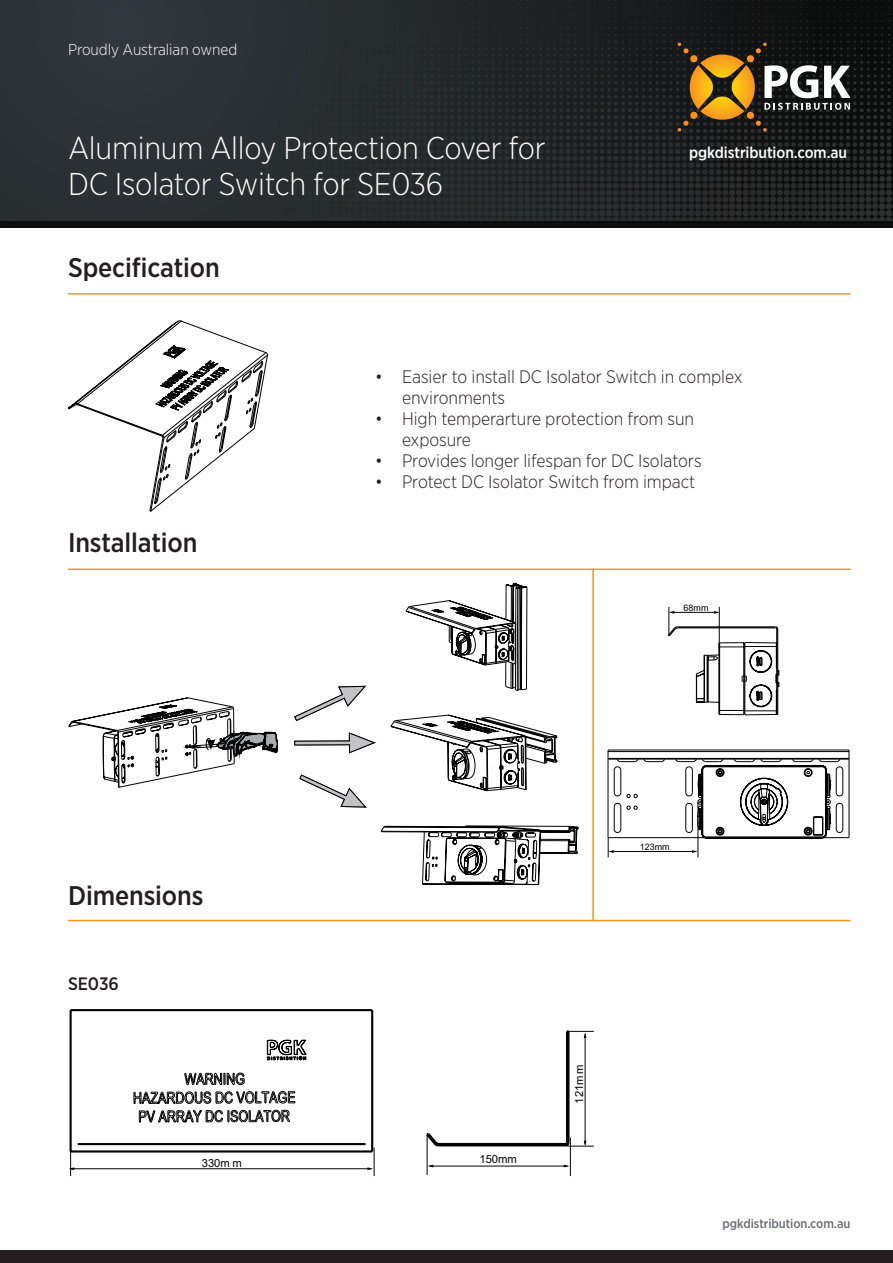
<style>
.page{position:relative;width:893px;height:1263px;background:#fff}
.page>*{position:absolute;margin:0;border:0;box-sizing:border-box;transform-origin:0 0}
.Heading_-_Product{font:300 31.5px "Gotham Narrow";letter-spacing:-.01em;color:#fff}
.Contact_-_Body_Copy{font:500 27px "Gotham Narrow";letter-spacing:-.005em;color:#231f20}
.t1{font:300 18px/21px "Gotham Narrow";letter-spacing:-.005em;color:#231f20}
.Contact_-_Body_Copy-2{font:500 18px "Gotham Narrow";letter-spacing:-.005em;color:#231f20}
.t2{font:300 15.75px "Gotham Narrow";letter-spacing:-.005em;color:#fff}
.Contact_-_Body_Copy-3{font:500 15.75px "Gotham Narrow";letter-spacing:-.005em;color:#fff}
.Contact_-_Body_Copy-4{font:500 12.75px "Gotham Narrow";letter-spacing:-.005em;color:#6c6d70}
.t3{font:11.25px "Arial";color:#030303}
.t4{font:9px "Arial";color:#030303}
</style>
<div class="page">
<div style="left:0;top:1250px;width:893px;height:13px;background:#231f20"></div>
<div style="left:0;top:0;width:893px;height:227px;background:linear-gradient(to right,#343a3f,#0d0e0e)"></div>
<svg style="left:602px;top:7px;width:14px;height:1px"></svg>
<svg style="left:561px;top:7px;width:14px;height:1px"></svg>
<svg style="left:527px;top:7px;width:14px;height:1px"></svg>
<svg style="left:452px;top:7px;width:14px;height:1px"></svg>
<svg style="left:418px;top:7px;width:14px;height:1px"></svg>
<svg style="left:343px;top:7px;width:14px;height:1px"></svg>
<svg style="left:875px;top:7px;width:14px;height:1px"></svg>
<svg style="left:841px;top:7px;width:14px;height:1px"></svg>
<svg style="left:766px;top:7px;width:14px;height:1px"></svg>
<svg style="left:691px;top:7px;width:14px;height:1px"></svg>
<svg style="left:657px;top:7px;width:14px;height:1px"></svg>
<svg style="left:316px;top:7px;width:14px;height:1px"></svg>
<svg style="left:241px;top:7px;width:14px;height:1px"></svg>
<svg style="left:207px;top:7px;width:14px;height:1px"></svg>
<div style="left:173px;top:14px;width:283px;height:207px;background:#292e30"></div>
<svg style="left:456px;top:14px;width:437px;height:207px;background:#272723"></svg>
<div style="left:0;top:221px;width:893px;height:6px;background:#0c0e0d"></div>
<hr style="left:68px;top:293px;width:782px;height:2px;background:#f7931d">
<hr style="left:68px;top:568px;width:782px;height:2px;background:#f7931d">
<hr style="left:68px;top:920px;width:782px;height:1px;background:#f7931d">
<svg style="left:68px;top:697px;width:163px;height:85px"></svg>
<svg style="left:114px;top:706px;width:164px;height:82px"></svg>
<svg style="left:294px;top:583px;width:284px;height:302px"></svg>
<hr style="left:849px;top:750px;width:1px;height:88px;background:#030303">
<svg style="left:608px;top:607px;width:241px;height:250px"></svg>
<hr style="left:592px;top:568px;width:2px;height:352px;background:#f7931d">
<hr style="left:570px;top:1138px;width:1px;height:38px;background:#030303">
<hr style="left:427px;top:1134px;width:1px;height:41px;background:#030303">
<hr style="left:430px;top:1166px;width:137px;height:1px;background:#030303">
<svg style="left:426px;top:1030px;width:168px;height:117px"></svg>
<hr style="left:70px;top:1010px;width:2px;height:141px;background:#030303">
<hr style="left:71px;top:1150px;width:301px;height:2px;background:#030303">
<hr style="left:78px;top:1143px;width:288px;height:2px;background:#030303">
<hr style="left:71px;top:1009px;width:301px;height:2px;background:#030303">
<hr style="left:371px;top:1010px;width:2px;height:141px;background:#030303">
<hr style="left:71px;top:1168px;width:300px;height:1px;background:#030303">
<svg style="left:69px;top:1151px;width:5px;height:25px"></svg>
<svg style="left:367px;top:1147px;width:8px;height:29px"></svg>
<svg style="left:134px;top:1040px;width:173px;height:82px"></svg>
<svg style="left:68px;top:320px;width:200px;height:192px"></svg>
<p class="t2" style="left:68px;top:40px;width:171px">Proudly Australian owned</p>
<p class="Heading_-_Product" style="left:68px;top:128px;width:479px">Aluminum Alloy Protection Cover for</p>
<p class="Heading_-_Product" style="left:68px;top:164px;width:377px">DC Isolator Switch for SE036</p>
<p class="Contact_-_Body_Copy" style="left:68px;top:250px;width:153px">Specification</p>
<p class="Contact_-_Body_Copy-3" style="left:689px;top:143px;width:159px">pgkdistribution.com.au</p>
<p class="Contact_-_Body_Copy" style="left:68px;top:526px;width:131px">Installation</p>
<p class="Contact_-_Body_Copy" style="left:68px;top:879px;width:137px">Dimensions</p>
<p class="Contact_-_Body_Copy-2" style="left:68px;top:972px;width:52px">SE036</p>
<p class="t3" style="left:202px;top:1155px;width:42px">330m m</p>
<p class="t1" style="left:402px;top:366px;width:342px;text-indent:-27px">• Easier to install DC Isolator Switch in complex environments</p>
<p class="t1" style="left:402px;top:408px;width:294px;text-indent:-27px">• High temperarture protection from sun exposure</p>
<p class="t1" style="left:375px;top:450px;width:328px">• Provides longer lifespan for DC Isolators</p>
<p class="t1" style="left:375px;top:471px;width:322px">• Protect DC Isolator Switch from impact</p>
<p class="t4" style="left:684px;top:601px;width:27px">68mm</p>
<p class="t4" style="left:640px;top:841px;width:32px">123mm</p>
<p class="t3" style="left:479px;top:1152px;width:39px">150mm</p>
<p class="t3" style="left:571px;top:1104px;width:42px;rotate:-90deg">121mm</p>
<p class="Contact_-_Body_Copy-4" style="left:723px;top:1215px;width:129px">pgkdistribution.com.au</p>
</div>
